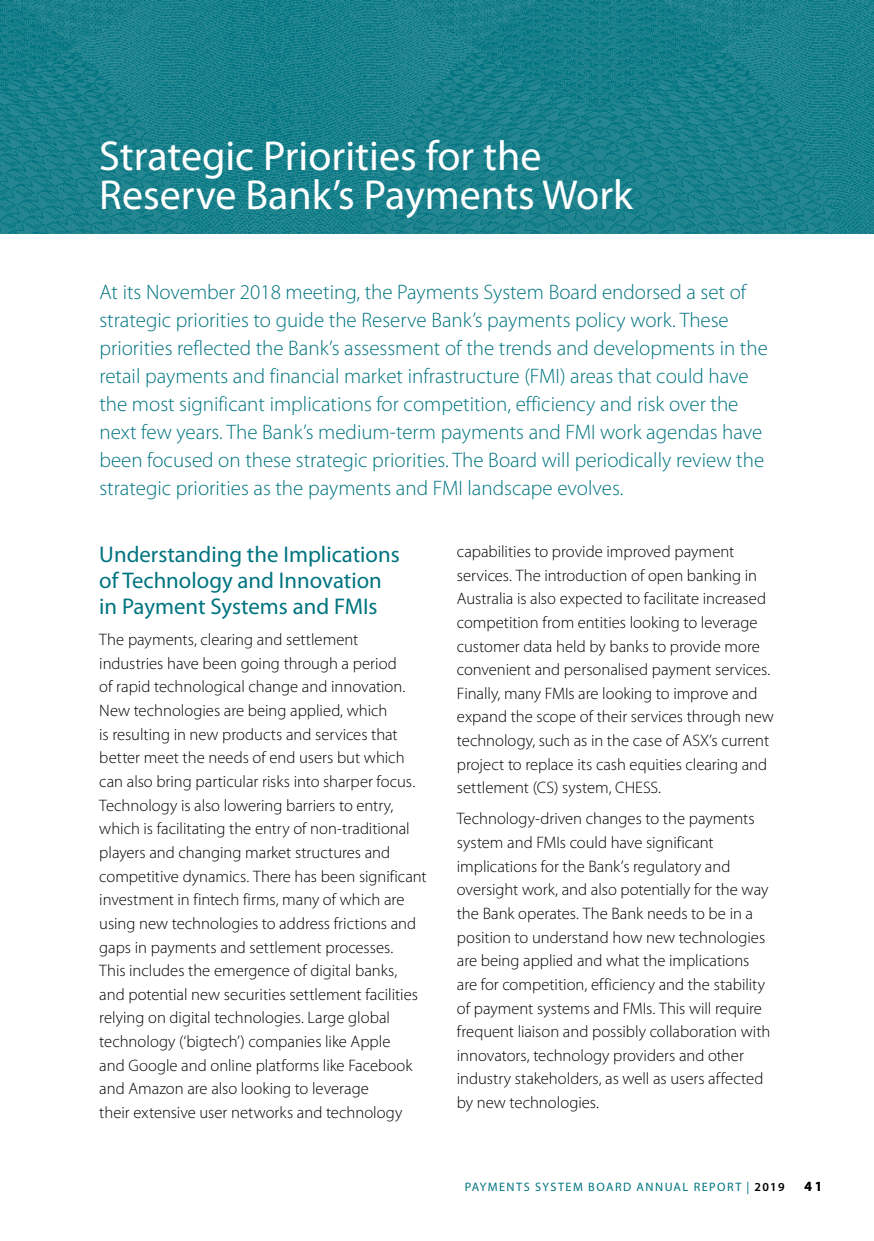
<style>
.page{position:relative;width:874px;height:1241px;background:#fff}
.page>*{position:absolute;margin:0;border:0;box-sizing:border-box;transform-origin:0 0}
.t1{font:42px/38.5px "Myriad Pro";color:#fff}
.t2{font:22.75px/26.2px "Myriad Pro";color:#007480}
.t3{font:300 21px/28px "Myriad Pro";color:#007480}
.t4{font:300 16.62px/23.6px "Myriad Pro";color:#000}
.t5{font:600 14px "Myriad Pro";color:#000}
.t6{font:12.25px "Myriad Pro";letter-spacing:.12em;color:#007480}
.s1{font-weight:600;color:#000}
</style>
<div class="page">
<img style="left:0;top:0;width:873px;height:233px">
<h1 class="t1" style="left:99px;top:136px;width:535px">Strategic Priorities for the<br>Reserve Bank’s Payments Work</h1>
<p class="t3" style="left:99px;top:277px;width:669px">At its November 2018 meeting, the Payments System Board endorsed a set of strategic priorities to guide the Reserve Bank’s payments policy work. These priorities reflected the Bank’s assessment of the trends and developments in the retail payments and financial market infrastructure (FMI) areas that could have the most significant implications for competition, efficiency and risk over the next few years. The Bank’s medium-term payments and FMI work agendas have been focused on these strategic priorities. The Board will periodically review the strategic priorities as the payments and FMI landscape evolves.</p>
<h2 class="t2" style="left:99px;top:540px;width:302px">Understanding the Implications of Technology and Innovation in Payment Systems and FMIs</h2>
<p class="t4" style="left:99px;top:627px;width:329px">The payments, clearing and settlement<br>industries have been going through a period<br>of rapid technological change and innovation.<br>New technologies are being applied, which<br>is resulting in new products and services that better meet the needs of end users but which can also bring particular risks into sharper focus.<br>Technology is also lowering barriers to entry, which is facilitating the entry of non-traditional players and changing market structures and competitive dynamics. There has been significant investment in fintech firms, many of which are using new technologies to address frictions and gaps in payments and settlement processes.<br>This includes the emergence of digital banks, and potential new securities settlement facilities relying on digital technologies. Large global technology (‘bigtech’) companies like Apple<br>and Google and online platforms like Facebook and Amazon are also looking to leverage<br>their extensive user networks and technology</p>
<p class="t4" style="left:456px;top:539px;width:318px">capabilities to provide improved payment services. The introduction of open banking in Australia is also expected to facilitate increased competition from entities looking to leverage customer data held by banks to provide more convenient and personalised payment services.<br>Finally, many FMIs are looking to improve and expand the scope of their services through new technology, such as in the case of ASX’s current project to replace its cash equities clearing and settlement (CS) system, CHESS.</p>
<p class="t4" style="left:456px;top:806px;width:315px">Technology-driven changes to the payments system and FMIs could have significant implications for the Bank’s regulatory and oversight work, and also potentially for the way the Bank operates. The Bank needs to be in a position to understand how new technologies are being applied and what the implications are for competition, efficiency and the stability of payment systems and FMIs. This will require frequent liaison and possibly collaboration with innovators, technology providers and other industry stakeholders, as well as users affected by new technologies.</p>
<p class="t6" style="left:464px;top:1179px;width:321px">PAYMENTS SYSTEM BOARD ANNUAL REPORT | <span class="s1">2019</span></p>
<p class="t5" style="left:804px;top:1177px;width:19px">41</p>
</div>
